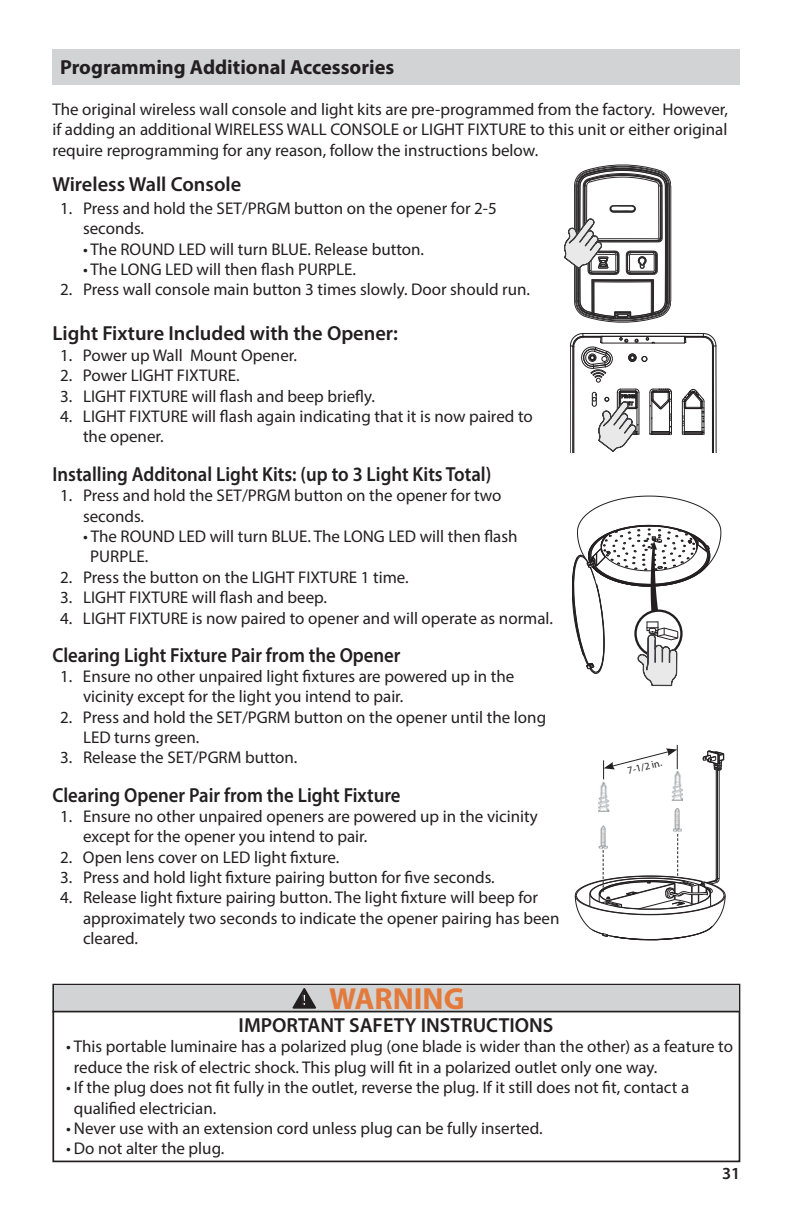
<style>
.page{position:relative;width:788px;height:1229px;background:#fff}
.page>*{position:absolute;margin:0;border:0;box-sizing:border-box;transform-origin:0 0}
.t1{font:700 30.62px "Myriad Pro";color:#e37a3b}
.t2{font:600 20.3px "Myriad Pro";color:#231f20;scale:.92 1}
.t3{font:600 20.3px "Myriad Pro";color:#231f20}
.t4{font:700 20.3px "Myriad Pro";color:#231f20}
.t5{font:16.97px/20.3px "Myriad Pro";color:#231f20}
.t6{font:600 16.97px "Myriad Pro";color:#231f20}
.t7{font:700 16.28px "Myriad Pro";color:#fff}
.t8{font:10.33px "Myriad Pro";color:#231f20}
</style>
<div class="page">
<div style="left:52px;top:983px;width:688px;height:179px;border:2px solid #231f20"></div>
<div style="left:54px;top:985px;width:684px;height:26px;background:#d1d3d4"></div>
<hr style="left:52px;top:1010px;width:687px;height:2px;background:#231f20">
<svg style="left:292px;top:988px;width:24px;height:20px"></svg>
<div style="left:52px;top:49px;width:688px;height:35px;background:#d1d3d4"></div>
<hr style="left:718px;top:770px;width:1px;height:108px;background:#231f20">
<hr style="left:717px;top:770px;width:1px;height:108px;background:#231f20">
<hr style="left:715px;top:770px;width:1px;height:108px;background:#231f20">
<svg style="left:702px;top:750px;width:22px;height:21px"></svg>
<hr style="left:716px;top:770px;width:1px;height:108px;background:#231f20">
<img style="left:600px;top:825px;width:6px;height:9px">
<img style="left:673px;top:808px;width:8px;height:24px">
<img style="left:598px;top:782px;width:11px;height:29px">
<img style="left:671px;top:771px;width:11px;height:29px">
<svg style="left:575px;top:834px;width:150px;height:107px"></svg>
<svg style="left:603px;top:745px;width:74px;height:34px"></svg>
<svg style="left:572px;top:496px;width:149px;height:190px"></svg>
<svg style="left:570px;top:333px;width:146px;height:120px"></svg>
<div style="left:619px;top:419px;width:7px;height:10px;border:1px solid #3d3c3e"></div>
<div style="left:624px;top:426px;width:6px;height:7px;border:1px solid #3d3c3e"></div>
<hr style="left:670px;top:186px;width:1px;height:115px;background:#2c292b">
<svg style="left:564px;top:164px;width:106px;height:159px"></svg>
<p class="t4" style="left:60px;top:60px;width:336px">Programming Additional Accessories</p>
<p class="t5" style="left:52px;top:101px;width:677px;text-align:justify">The original wireless wall console and light kits are pre-programmed from the factory. However, if adding an additional WIRELESS WALL CONSOLE or LIGHT FIXTURE to this unit or either original require reprogramming for any reason, follow the instructions below.</p>
<p class="t3" style="left:52px;top:177px;width:190px">Wireless Wall Console</p>
<p class="t5" style="left:83px;top:200px;width:415px;text-indent:-23px">1. Press and hold the SET/PRGM button on the opener for 2-5 seconds.</p>
<p class="t5" style="left:83px;top:240px;width:342px">• The ROUND LED will turn BLUE. Release button.</p>
<p class="t5" style="left:83px;top:261px;width:274px">• The LONG LED will then flash PURPLE.</p>
<p class="t5" style="left:60px;top:281px;width:471px">2. Press wall console main button 3 times slowly. Door should run.</p>
<p class="t3" style="left:52px;top:326px;width:347px">Light Fixture Included with the Opener:</p>
<p class="t5" style="left:60px;top:347px;width:238px">1. Power up Wall Mount Opener.</p>
<p class="t5" style="left:60px;top:367px;width:181px">2. Power LIGHT FIXTURE.</p>
<p class="t5" style="left:60px;top:387px;width:316px">3. LIGHT FIXTURE will flash and beep briefly.</p>
<p class="t5" style="left:83px;top:408px;width:451px;text-indent:-23px">4. LIGHT FIXTURE will flash again indicating that it is now paired to the opener.</p>
<p class="t2" style="left:52px;top:466px;width:478px">Installing Additonal Light Kits: (up to 3 Light Kits Total)</p>
<p class="t5" style="left:83px;top:487px;width:420px;text-indent:-23px">1. Press and hold the SET/PRGM button on the opener for two seconds.</p>
<p class="t5" style="left:90px;top:528px;width:429px;text-indent:-7px">• The ROUND LED will turn BLUE. The LONG LED will then flash<br>PURPLE.</p>
<p class="t5" style="left:60px;top:568px;width:350px">2. Press the button on the LIGHT FIXTURE 1 time.</p>
<p class="t5" style="left:60px;top:589px;width:268px">3. LIGHT FIXTURE will flash and beep.</p>
<p class="t5" style="left:60px;top:609px;width:494px">4. LIGHT FIXTURE is now paired to opener and will operate as normal.</p>
<p class="t2" style="left:52px;top:647px;width:380px">Clearing Light Fixture Pair from the Opener</p>
<p class="t5" style="left:83px;top:668px;width:433px;text-indent:-23px">1. Ensure no other unpaired light fixtures are powered up in the vicinity except for the light you intend to pair.</p>
<p class="t5" style="left:83px;top:708px;width:464px;text-indent:-23px">2. Press and hold the SET/PGRM button on the opener until the long<br>LED turns green.</p>
<p class="t5" style="left:60px;top:749px;width:239px">3. Release the SET/PGRM button.</p>
<p class="t2" style="left:52px;top:787px;width:380px">Clearing Opener Pair from the Light Fixture</p>
<p class="t5" style="left:83px;top:807px;width:456px;text-indent:-23px">1. Ensure no other unpaired openers are powered up in the vicinity except for the opener you intend to pair.</p>
<p class="t5" style="left:60px;top:848px;width:281px">2. Open lens cover on LED light fixture.</p>
<p class="t5" style="left:60px;top:869px;width:436px">3. Press and hold light fixture pairing button for five seconds.</p>
<p class="t5" style="left:83px;top:889px;width:478px;text-indent:-23px">4. Release light fixture pairing button. The light fixture will beep for approximately two seconds to indicate the opener pairing has been cleared.</p>
<p class="t8" style="left:626px;top:767px;width:37px;rotate:-14deg">7-1/2 in.</p>
<h1 class="t1" style="left:329px;top:987px;width:137px">WARNING</h1>
<p class="t3" style="left:239px;top:1017px;width:316px">IMPORTANT SAFETY INSTRUCTIONS</p>
<p class="t5" style="left:74px;top:1038px;width:660px;text-indent:-8px">• This portable luminaire has a polarized plug (one blade is wider than the other) as a feature to reduce the risk of electric shock. This plug will fit in a polarized outlet only one way.</p>
<p class="t5" style="left:74px;top:1079px;width:616px;text-indent:-8px">• If the plug does not fit fully in the outlet, reverse the plug. If it still does not fit, contact a qualified electrician.</p>
<p class="t5" style="left:66px;top:1119px;width:478px">• Never use with an extension cord unless plug can be fully inserted.</p>
<p class="t5" style="left:66px;top:1140px;width:160px">• Do not alter the plug.</p>
<p class="t7" style="left:302px;top:993px;width:6px">!</p>
<p class="t6" style="left:722px;top:1166px;width:20px">31</p>
</div>
